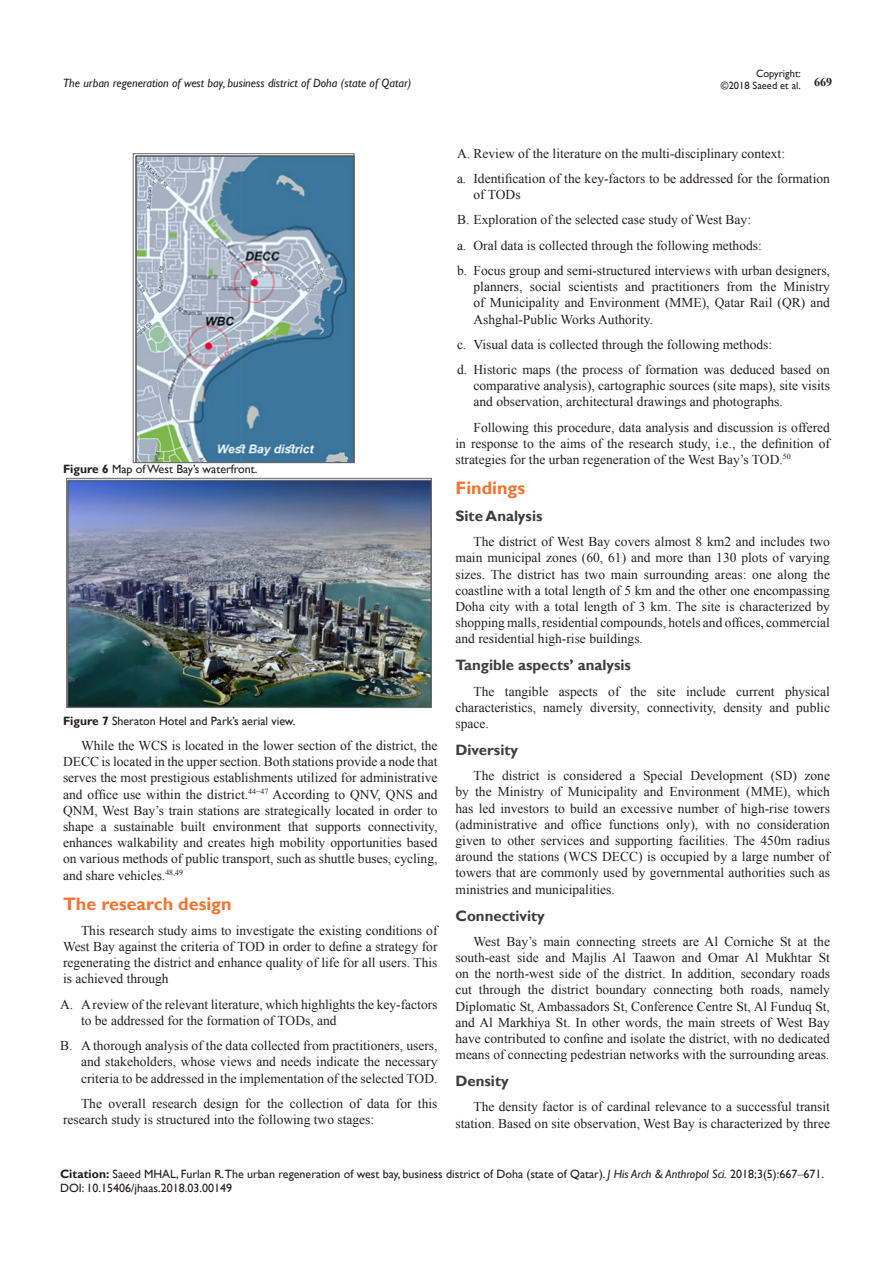
<style>
.page{position:relative;width:893px;height:1263px;background:#fff}
.page>*{position:absolute;margin:0;border:0;box-sizing:border-box;transform-origin:0 0}
.List_Paragraph{font:700 18px "Gill Sans";color:#f37331}
.List_Paragraph-2{font:700 15px "Gill Sans";color:#3e3e3f}
.t1{font:13.5px/16.2px "Times New Roman";color:#231f20;text-align:justify}
.Citation{font:12px "Gill Sans";color:#231f20}
.List_Paragraph-3{font:12px "Gill Sans";color:#231f20}
.t2{font:italic 12px "Gill Sans";color:#231f20}
.t3{font:700 12px "Times New Roman";color:#231f20}
.t4{font:10.5px/12.6px "Gill Sans";color:#231f20;text-align:right}
.s1{font-weight:700}
.s2{font-style:italic}
.s3{font-family:"Times New Roman"}
</style>
<div class="page">
<img style="left:135px;top:156px;width:217px;height:305px">
<div style="left:133px;top:154px;width:221px;height:309px;border:1px solid #69696c"></div>
<img style="left:69px;top:480px;width:360px;height:225px">
<div style="left:67px;top:478px;width:364px;height:229px;border:1px solid #69696c"></div>
<p class="t4" style="left:721px;top:67px;width:81px">Copyright:<br>©2018 Saeed et al.</p>
<p class="t2" style="left:63px;top:76px;width:350px">The urban regeneration of west bay, business district of Doha (state of Qatar)</p>
<p class="t3" style="left:814px;top:73px;width:19px">669</p>
<p class="List_Paragraph-3" style="left:63px;top:462px;width:196px"><span class="s1">Figure 6</span> Map of West Bay’s waterfront.</p>
<p class="List_Paragraph-3" style="left:63px;top:714px;width:234px"><span class="s1">Figure 7</span> Sheraton Hotel and Park’s aerial view.</p>
<p class="t1" style="left:63px;top:737px;width:376px;text-indent:18px">While the WCS is located in the lower section of the district, the DECC is located in the upper section. Both stations provide a node that serves the most prestigious establishments utilized for administrative and office use within the district.<sup>44−47</sup> According to QNV, QNS and QNM, West Bay’s train stations are strategically located in order to shape a sustainable built environment that supports connectivity, enhances walkability and creates high mobility opportunities based on various methods of public transport, such as shuttle buses, cycling, and share vehicles.<sup>48,49</sup></p>
<p class="List_Paragraph" style="left:63px;top:893px;width:170px">The research design</p>
<p class="t1" style="left:63px;top:922px;width:376px;text-indent:18px">This research study aims to investigate the existing conditions of West Bay against the criteria of TOD in order to define a strategy for regenerating the district and enhance quality of life for all users. This is achieved through</p>
<p class="t1" style="left:81px;top:996px;width:358px;text-indent:-21px">A. A review of the relevant literature, which highlights the key-factors to be addressed for the formation of TODs, and</p>
<p class="t1" style="left:81px;top:1037px;width:358px;text-indent:-21px">B. A thorough analysis of the data collected from practitioners, users, and stakeholders, whose views and needs indicate the necessary criteria to be addressed in the implementation of the selected TOD.</p>
<p class="t1" style="left:63px;top:1095px;width:376px;text-indent:18px">The overall research design for the collection of data for this research study is structured into the following two stages:</p>
<p class="t1" style="left:457px;top:145px;width:330px">A. Review of the literature on the multi-disciplinary context:</p>
<p class="t1" style="left:473px;top:170px;width:358px;text-indent:-16px">a. Identification of the key-factors to be addressed for the formation of TODs</p>
<p class="t1" style="left:457px;top:212px;width:296px">B. Exploration of the selected case study of West Bay:</p>
<p class="t1" style="left:457px;top:237px;width:306px">a. Oral data is collected through the following methods:</p>
<p class="t1" style="left:473px;top:262px;width:358px;text-indent:-16px">b. Focus group and semi-structured interviews with urban designers, planners, social scientists and practitioners from the Ministry of Municipality and Environment (MME), Qatar Rail (QR) and Ashghal-Public Works Authority.</p>
<p class="t1" style="left:457px;top:336px;width:317px">c. Visual data is collected through the following methods:</p>
<p class="t1" style="left:473px;top:361px;width:358px;text-indent:-16px">d. Historic maps (the process of formation was deduced based on comparative analysis), cartographic sources (site maps), site visits and observation, architectural drawings and photographs.</p>
<p class="t1" style="left:455px;top:419px;width:376px;text-indent:18px">Following this procedure, data analysis and discussion is offered in response to the aims of the research study, i.e., the definition of strategies for the urban regeneration of the West Bay’s TOD.<sup>50</sup></p>
<p class="List_Paragraph" style="left:455px;top:477px;width:71px">Findings</p>
<p class="List_Paragraph-2" style="left:455px;top:507px;width:89px">Site Analysis</p>
<p class="t1" style="left:455px;top:533px;width:376px;text-indent:18px">The district of West Bay covers almost 8 km2 and includes two main municipal zones (60, 61) and more than 130 plots of varying sizes. The district has two main surrounding areas: one along the coastline with a total length of 5 km and the other one encompassing Doha city with a total length of 3 km. The site is characterized by shopping malls, residential compounds, hotels and offices, commercial and residential high-rise buildings.</p>
<p class="List_Paragraph-2" style="left:455px;top:656px;width:177px">Tangible aspects’ analysis</p>
<p class="t1" style="left:455px;top:683px;width:376px;text-indent:18px">The tangible aspects of the site include current physical characteristics, namely diversity, connectivity, density and public space.</p>
<p class="List_Paragraph-2" style="left:455px;top:741px;width:64px">Diversity</p>
<p class="t1" style="left:455px;top:767px;width:376px;text-indent:18px">The district is considered a Special Development (SD) zone by the Ministry of Municipality and Environment (MME), which has led investors to build an excessive number of high-rise towers (administrative and office functions only), with no consideration given to other services and supporting facilities. The 450m radius around the stations (WCS DECC) is occupied by a large number of towers that are commonly used by governmental authorities such as ministries and municipalities.</p>
<p class="List_Paragraph-2" style="left:455px;top:906px;width:91px">Connectivity</p>
<p class="t1" style="left:455px;top:933px;width:376px;text-indent:18px">West Bay’s main connecting streets are Al Corniche St at the south-east side and Majlis Al Taawon and Omar Al Mukhtar St on the north-west side of the district. In addition, secondary roads cut through the district boundary connecting both roads, namely Diplomatic St, Ambassadors St, Conference Centre St, Al Funduq St, and Al Markhiya St. In other words, the main streets of West Bay have contributed to confine and isolate the district, with no dedicated means of connecting pedestrian networks with the surrounding areas.</p>
<p class="List_Paragraph-2" style="left:455px;top:1072px;width:55px">Density</p>
<p class="t1" style="left:455px;top:1098px;width:376px;text-align:right">The density factor is of cardinal relevance to a successful transit station. Based on site observation, West Bay is characterized by three</p>
<p class="Citation" style="left:60px;top:1167px;width:765px"><span class="s1">Citation:</span> Saeed MHAL, Furlan R.The urban regeneration of west bay, business district of Doha (state of Qatar). <span class="s2">J His Arch &amp; Anthropol Sci.</span> 2018;3(5):667<span class="s3">‒</span>671.</p>
<p class="Citation" style="left:60px;top:1181px;width:174px">DOI: 10.15406/jhaas.2018.03.00149</p>
</div>
